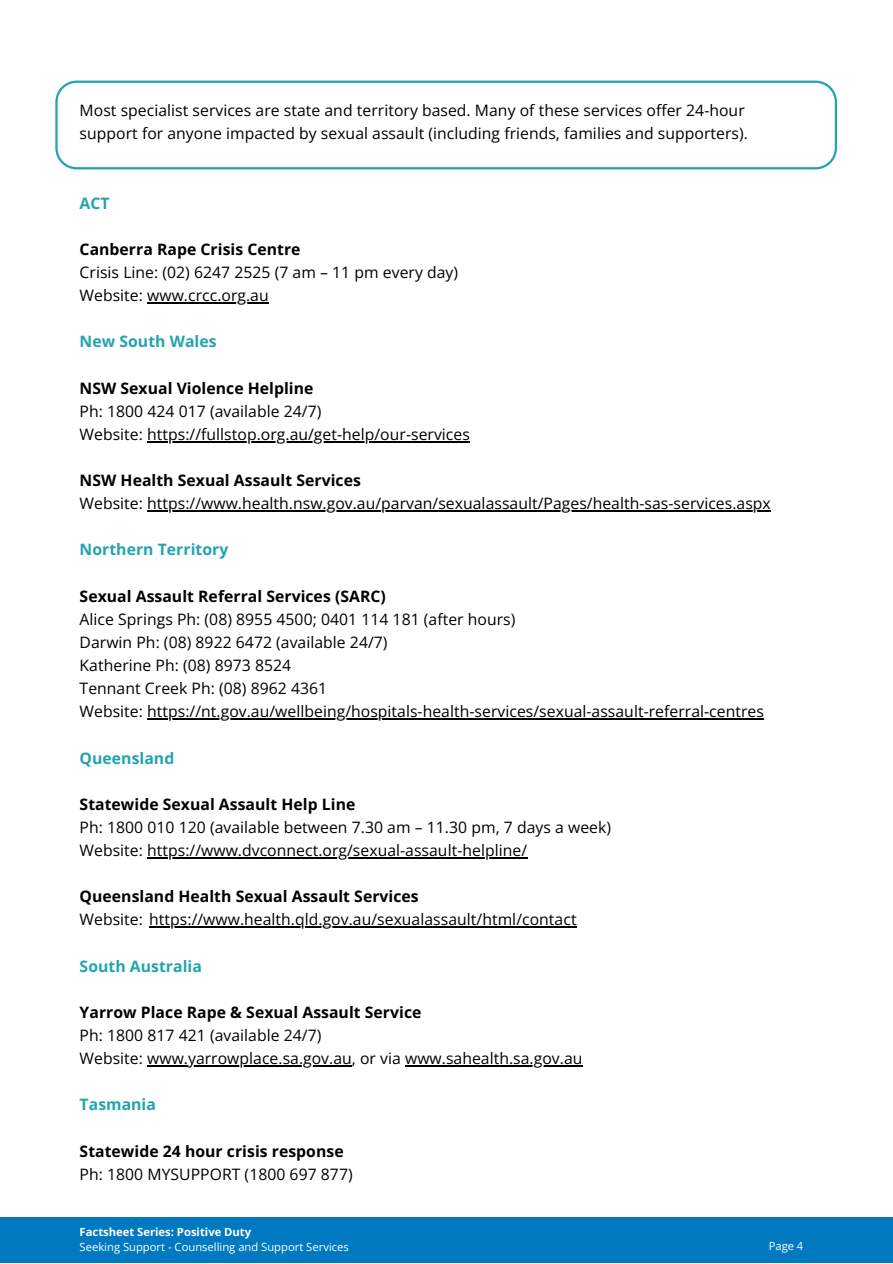
<style>
.page{position:relative;width:893px;height:1264px;background:#fff}
.page>*{position:absolute;margin:0;border:0;box-sizing:border-box;transform-origin:0 0}
.t1{font:15.75px/23.1px "Open Sans";letter-spacing:.005em;color:#000}
.t2{font:700 15.75px "Open Sans";letter-spacing:.005em;color:#000}
.t3{font:700 15.75px "Open Sans";letter-spacing:.005em;color:#23a3af}
.t4{font:11.25px "Open Sans";color:#fff}
.t5{font:700 11.25px "Open Sans";color:#fff}
</style>
<div class="page">
<svg style="left:55px;top:81px;width:782px;height:88px"></svg>
<hr style="left:147px;top:302px;width:122px;height:2px;background:#000">
<hr style="left:147px;top:441px;width:323px;height:1px;background:#000">
<hr style="left:147px;top:510px;width:623px;height:1px;background:#000">
<hr style="left:147px;top:718px;width:617px;height:1px;background:#000">
<hr style="left:147px;top:857px;width:380px;height:1px;background:#000">
<hr style="left:149px;top:926px;width:427px;height:1px;background:#000">
<hr style="left:147px;top:1065px;width:205px;height:1px;background:#000">
<hr style="left:405px;top:1065px;width:177px;height:1px;background:#000">
<div style="left:0;top:1217px;width:892px;height:45px;background:#0079c1"></div>
<p class="t1" style="left:80px;top:99px;width:669px">Most specialist services are state and territory based. Many of these services offer 24-hour support for anyone impacted by sexual assault (including friends, families and supporters).</p>
<p class="t3" style="left:80px;top:192px;width:32px">ACT</p>
<p class="t2" style="left:80px;top:238px;width:222px">Canberra Rape Crisis Centre</p>
<p class="t1" style="left:80px;top:260px;width:380px">Crisis Line: (02) 6247 2525 (7 am – 11 pm every day)</p>
<p class="t1" style="left:80px;top:283px;width:190px">Website: www.crcc.org.au</p>
<p class="t3" style="left:80px;top:330px;width:138px">New South Wales</p>
<p class="t2" style="left:80px;top:377px;width:235px">NSW Sexual Violence Helpline</p>
<p class="t1" style="left:80px;top:399px;width:243px">Ph: 1800 424 017 (available 24/7)</p>
<p class="t1" style="left:80px;top:422px;width:392px">Website: https://fullstop.org.au/get-help/our-services</p>
<p class="t2" style="left:80px;top:469px;width:283px">NSW Health Sexual Assault Services</p>
<p class="t1" style="left:80px;top:491px;width:692px">Website: https://www.health.nsw.gov.au/parvan/sexualassault/Pages/health-sas-services.aspx</p>
<p class="t3" style="left:80px;top:538px;width:150px">Northern Territory</p>
<p class="t2" style="left:80px;top:585px;width:308px">Sexual Assault Referral Services (SARC)</p>
<p class="t1" style="left:80px;top:607px;width:437px">Alice Springs Ph: (08) 8955 4500; 0401 114 181 (after hours)</p>
<p class="t1" style="left:80px;top:630px;width:309px">Darwin Ph: (08) 8922 6472 (available 24/7)</p>
<p class="t1" style="left:80px;top:653px;width:213px">Katherine Ph: (08) 8973 8524</p>
<p class="t1" style="left:80px;top:676px;width:249px">Tennant Creek Ph: (08) 8962 4361</p>
<p class="t1" style="left:80px;top:699px;width:685px">Website: https://nt.gov.au/wellbeing/hospitals-health-services/sexual-assault-referral-centres</p>
<p class="t3" style="left:80px;top:746px;width:96px">Queensland</p>
<p class="t2" style="left:80px;top:793px;width:277px">Statewide Sexual Assault Help Line</p>
<p class="t1" style="left:80px;top:815px;width:533px">Ph: 1800 010 120 (available between 7.30 am – 11.30 pm, 7 days a week)</p>
<p class="t1" style="left:80px;top:838px;width:449px">Website: https://www.dvconnect.org/sexual-assault-helpline/</p>
<p class="t2" style="left:80px;top:885px;width:340px">Queensland Health Sexual Assault Services</p>
<p class="t1" style="left:80px;top:907px;width:498px">Website: https://www.health.qld.gov.au/sexualassault/html/contact</p>
<p class="t3" style="left:80px;top:954px;width:124px">South Australia</p>
<p class="t2" style="left:80px;top:1000px;width:343px">Yarrow Place Rape &amp; Sexual Assault Service</p>
<p class="t1" style="left:80px;top:1023px;width:243px">Ph: 1800 817 421 (available 24/7)</p>
<p class="t1" style="left:80px;top:1046px;width:504px">Website: www.yarrowplace.sa.gov.au, or via www.sahealth.sa.gov.au</p>
<p class="t3" style="left:80px;top:1093px;width:78px">Tasmania</p>
<p class="t2" style="left:80px;top:1139px;width:265px">Statewide 24 hour crisis response</p>
<p class="t1" style="left:80px;top:1161px;width:274px">Ph: 1800 MYSUPPORT (1800 697 877)</p>
<p class="t5" style="left:80px;top:1224px;width:173px">Factsheet Series: Positive Duty</p>
<p class="t4" style="left:80px;top:1239px;width:271px">Seeking Support - Counselling and Support Services</p>
<p class="t4" style="left:768px;top:1238px;width:36px">Page 4</p>
</div>
